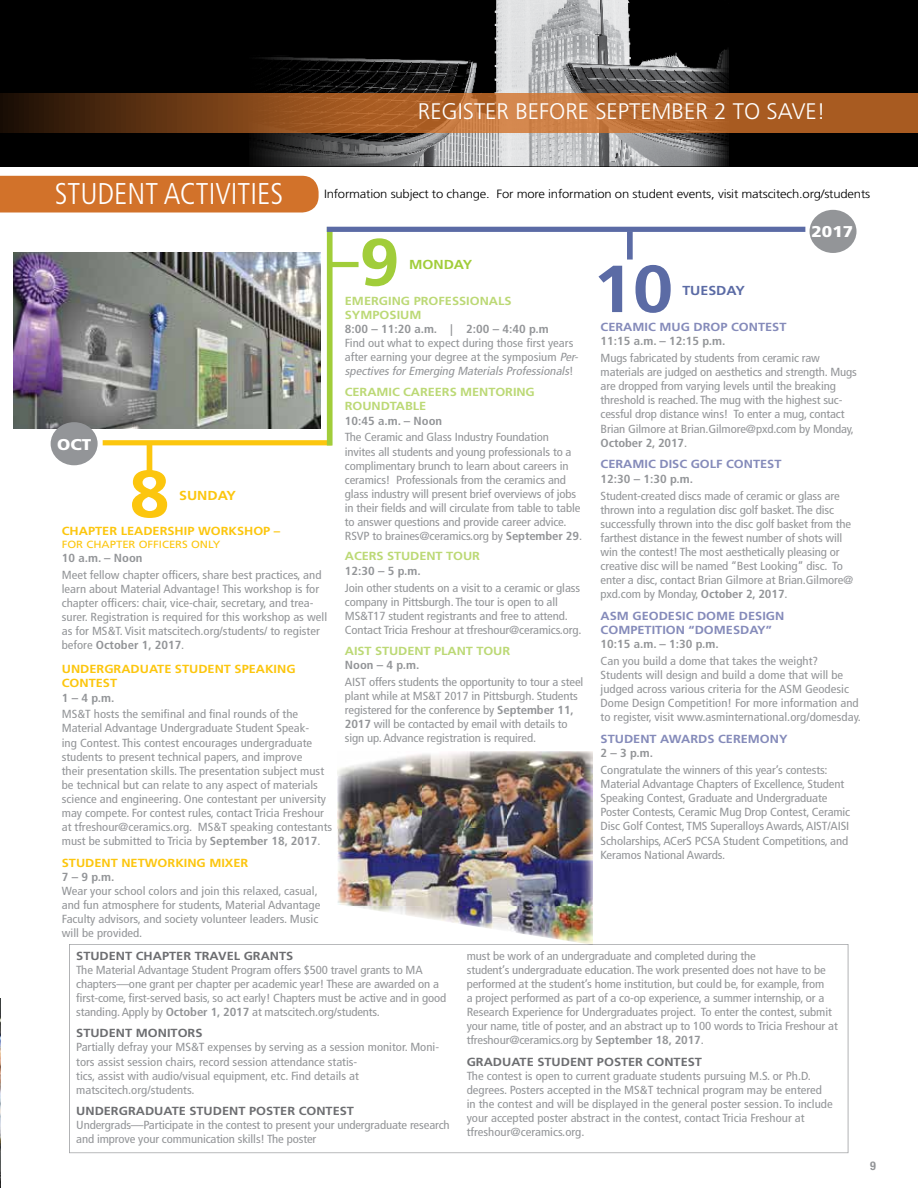
<style>
.page{position:relative;width:918px;height:1188px;background:#fff}
.page>*{position:absolute;margin:0;border:0;box-sizing:border-box;transform-origin:0 0}
.t1{font:700 66.45px "Frutiger";color:#5b6ba5;scale:1.09 1}
.t2{font:700 66.45px "Frutiger";color:#fcc60e;scale:1.09 1}
.t3{font:700 66.45px "Frutiger";color:#a1cd3a;scale:1.09 1}
.t4{font:300 condensed 30px "Frutiger";color:#fff}
.t5{font:300 22.5px "Frutiger";color:#fff}
.t6{font:900 15.6px "Frutiger";color:#fff;scale:1.09 1}
.t7{font:700 13.05px "Frutiger";color:#5b6ba5;scale:1.09 1}
.t8{font:700 13.05px "Frutiger";color:#fcc60e;scale:1.09 1}
.t9{font:700 13.05px "Frutiger";color:#a1cd3a;scale:1.09 1}
.t10{font:300 12px "Frutiger";letter-spacing:-.015em;color:#000;scale:1.09 1}
.t11{font:700 condensed 12px "Helvetica Neue";color:#939598}
.t12{font:condensed 11.7px/14.1px "Frutiger";letter-spacing:-.01em;color:#939598;scale:1.09 1}
.t13{font:700 condensed 11.7px "Frutiger";color:#939598;scale:1.09 1}
.t14{font:700 11.7px/14.1px "Frutiger";color:#858bba;scale:1.09 1}
.t15{font:700 11.7px "Frutiger";color:#6d6e71;scale:1.09 1}
.t16{font:700 11.7px/14.1px "Frutiger";letter-spacing:-.005em;color:#bcd976;scale:1.09 1}
.t17{font:700 11.7px/14.1px "Frutiger";color:#fcc60e;scale:1.09 1}
.t18{font:10.35px "Frutiger";color:#fcc60e;scale:1.09 1}
.s1{font-weight:700}
.s2{font-style:italic}
</style>
<div class="page">
<div style="left:0;top:0;width:918px;height:166px;background:#000"></div>
<img style="left:253px;top:0;width:475px;height:166px">
<svg style="left:0;top:93px;width:918px;height:40px;background:#955524"></svg>
<div style="left:0;top:176px;width:319px;height:37px;background:#d2722a"></div>
<svg style="left:69px;top:944px;width:779px;height:209px"></svg>
<div style="left:147px;top:443px;width:5px;height:28px;background:#fcc60e"></div>
<img style="left:13px;top:253px;width:307px;height:175px">
<img style="left:338px;top:751px;width:255px;height:155px">
<img style="left:355px;top:906px;width:153px;height:24px">
<img style="left:508px;top:906px;width:85px;height:39px">
<div style="left:103px;top:440px;width:229px;height:6px;background:#fcc60e"></div>
<div style="left:51px;top:422px;width:47px;height:43px;background:#939598;border-radius:50%"></div>
<div style="left:327px;top:227px;width:5px;height:219px;background:#a1cd3a"></div>
<div style="left:331px;top:262px;width:28px;height:5px;background:#a1cd3a"></div>
<div style="left:327px;top:227px;width:478px;height:5px;background:#5b6ba5"></div>
<div style="left:810px;top:210px;width:47px;height:43px;background:#939598;border-radius:50%"></div>
<div style="left:627px;top:231px;width:6px;height:29px;background:#5b6ba5"></div>
<img style="left:0;top:998px;width:1px;height:190px">
<h2 class="t4" style="left:55px;top:176px;width:230px">STUDENT ACTIVITIES</h2>
<h3 class="t5" style="left:418px;top:99px;width:409px">REGISTER BEFORE SEPTEMBER 2 TO SAVE!</h3>
<p class="t10" style="left:324px;top:187px;width:503px">Information subject to change. For more information on student events, visit matscitech.org/students</p>
<h3 class="t6" style="left:57px;top:435px;width:33px">OCT</h3>
<h1 class="t2" style="left:129px;top:455px;width:38px">8</h1>
<p class="t8" style="left:179px;top:488px;width:54px">SUNDAY</p>
<p class="t17" style="left:62px;top:524px;width:202px">CHAPTER LEADERSHIP WORKSHOP –</p>
<p class="t18" style="left:62px;top:538px;width:147px">FOR CHAPTER OFFICERS ONLY</p>
<p class="t13" style="left:62px;top:551px;width:76px">10 a.m. – Noon</p>
<p class="t12" style="left:62px;top:568px;width:245px">Meet fellow chapter officers, share best practices, and learn about Material Advantage! This workshop is for chapter officers: chair, vice-chair, secretary, and trea&shy;surer. Registration is required for this workshop as well as for MS&amp;T. Visit matscitech.org/students/ to register before <span class="s1">October 1, 2017</span>.</p>
<p class="t17" style="left:62px;top:662px;width:216px">UNDERGRADUATE STUDENT SPEAKING<br>CONTEST</p>
<p class="t13" style="left:62px;top:691px;width:50px">1 – 4 p.m.</p>
<p class="t12" style="left:62px;top:707px;width:250px">MS&amp;T hosts the semifinal and final rounds of the Material Advantage Undergraduate Student Speak-<br>ing Contest. This contest encourages undergraduate students to present technical papers, and improve<br>their presentation skills. The presentation subject must be technical but can relate to any aspect of materials science and engineering. One contestant per university may compete. For contest rules, contact Tricia Freshour at tfreshour@ceramics.org. MS&amp;T speaking contestants must be submitted to Tricia by <span class="s1">September 18, 2017</span>.</p>
<p class="t17" style="left:62px;top:856px;width:173px">STUDENT NETWORKING MIXER</p>
<p class="t13" style="left:62px;top:870px;width:50px">7 – 9 p.m.</p>
<p class="t12" style="left:62px;top:884px;width:239px">Wear your school colors and join this relaxed, casual, and fun atmosphere for students, Material Advantage Faculty advisors, and society volunteer leaders. Music will be provided.</p>
<h1 class="t3" style="left:359px;top:223px;width:38px">9</h1>
<p class="t9" style="left:409px;top:256px;width:60px">MONDAY</p>
<p class="t16" style="left:345px;top:294px;width:154px">EMERGING PROFESSIONALS<br>SYMPOSIUM</p>
<p class="t13" style="left:345px;top:322px;width:188px">8:00 – 11:20 a.m. | 2:00 – 4:40 p.m</p>
<p class="t12" style="left:345px;top:336px;width:218px">Find out what to expect during those first years after earning your degree at the symposium <span class="s2">Per&shy;spectivesforEmerging MaterialsProfessionals</span>!</p>
<p class="t16" style="left:345px;top:384px;width:176px">CERAMIC CAREERS MENTORING<br>ROUNDTABLE</p>
<p class="t13" style="left:345px;top:414px;width:91px">10:45 a.m. – Noon</p>
<p class="t12" style="left:345px;top:430px;width:219px">The Ceramic and Glass Industry Foundation invites all students and young professionals to a complimentary brunch to learn about careers in ceramics! Professionals from the ceramics and glass industry will present brief overviews of jobs in their fields and will circulate from table to table to answer questions and provide career advice.<br>RSVP to braines@ceramics.org by <span class="s1">September 29</span>.</p>
<p class="t16" style="left:345px;top:549px;width:125px">ACERS STUDENT TOUR</p>
<p class="t13" style="left:345px;top:564px;width:71px">12:30 – 5 p.m.</p>
<p class="t12" style="left:345px;top:581px;width:219px">Join other students on a visit to a ceramic or glass company in Pittsburgh. The tour is open to all MS&amp;T17 student registrants and free to attend.<br>Contact Tricia Freshour at tfreshour@ceramics.org.</p>
<p class="t16" style="left:345px;top:644px;width:153px">AIST STUDENT PLANT TOUR</p>
<p class="t13" style="left:345px;top:658px;width:70px">Noon – 4 p.m.</p>
<p class="t12" style="left:345px;top:675px;width:220px">AIST offers students the opportunity to tour a steel plant while at MS&amp;T 2017 in Pittsburgh. Students registered for the conference by <span class="s1">September 11, 2017</span> will be contacted by email with details to sign up. Advance registration is required.</p>
<h3 class="t6" style="left:812px;top:222px;width:40px">2017</h3>
<h1 class="t1" style="left:593px;top:250px;width:75px">10</h1>
<p class="t7" style="left:682px;top:283px;width:59px">TUESDAY</p>
<p class="t14" style="left:601px;top:320px;width:172px">CERAMIC MUG DROP CONTEST</p>
<p class="t13" style="left:601px;top:334px;width:116px">11:15 a.m. – 12:15 p.m.</p>
<p class="t12" style="left:601px;top:351px;width:237px">Mugs fabricated by students from ceramic raw materials are judged on aesthetics and strength. Mugs are dropped from varying levels until the breaking threshold is reached. The mug with the highest suc&shy;cessful drop distance wins! To enter a mug, contact Brian Gilmore at Brian.Gilmore@pxd.com by Monday, <span class="s1">October 2, 2017</span>.</p>
<p class="t14" style="left:601px;top:457px;width:167px">CERAMIC DISC GOLF CONTEST</p>
<p class="t13" style="left:601px;top:472px;width:86px">12:30 – 1:30 p.m.</p>
<p class="t12" style="left:601px;top:489px;width:234px">Student-created discs made of ceramic or glass are thrown into a regulation disc golf basket. The disc successfully thrown into the disc golf basket from the farthest distance in the fewest number of shots will win the contest! The most aesthetically pleasing or creative disc will be named “Best Looking” disc. To enter a disc, contact Brian Gilmore at Brian.Gilmore@ pxd.com by Monday, <span class="s1">October 2, 2017</span>.</p>
<p class="t14" style="left:601px;top:609px;width:170px">ASM GEODESIC DOME DESIGN<br>COMPETITION “DOMESDAY”</p>
<p class="t13" style="left:601px;top:637px;width:110px">10:15 a.m. – 1:30 p.m.</p>
<p class="t12" style="left:601px;top:654px;width:240px">Can you build a dome that takes the weight?<br>Students will design and build a dome that will be judged across various criteria for the ASM Geodesic Dome Design Competition! For more information and to register, visit www.asminternational.org/domesday.</p>
<p class="t14" style="left:601px;top:732px;width:173px">STUDENT AWARDS CEREMONY</p>
<p class="t13" style="left:601px;top:746px;width:50px">2 – 3 p.m.</p>
<p class="t12" style="left:601px;top:763px;width:231px">Congratulate the winners of this year’s contests:<br>Material Advantage Chapters of Excellence, Student Speaking Contest, Graduate and Undergraduate Poster Contests, Ceramic Mug Drop Contest, Ceramic Disc Golf Contest, TMS Superalloys Awards, AIST/AISI Scholarships, ACerS PCSA Student Competitions, and Keramos National Awards.</p>
<p class="t15" style="left:76px;top:949px;width:201px">STUDENT CHAPTER TRAVEL GRANTS</p>
<p class="t12" style="left:76px;top:963px;width:341px">The Material Advantage Student Program offers $500 travel grants to MA chapters—one grant per chapter per academic year! These are awarded on a first-come, first-served basis, so act early! Chapters must be active and in good standing. Apply by <span class="s1">October 1, 2017</span> at matscitech.org/students.</p>
<p class="t15" style="left:76px;top:1026px;width:117px">STUDENT MONITORS</p>
<p class="t12" style="left:76px;top:1040px;width:335px">Partially defray your MS&amp;T expenses by serving as a session monitor. Moni&shy;tors assist session chairs, record session attendance statis-<br>tics, assist with audio/visual equipment, etc. Find details at matscitech.org/students.</p>
<p class="t15" style="left:76px;top:1104px;width:256px">UNDERGRADUATE STUDENT POSTER CONTEST</p>
<p class="t12" style="left:76px;top:1118px;width:344px">Undergrads—Participate in the contest to present your undergraduate research and improve your communication skills! The poster</p>
<p class="t12" style="left:467px;top:949px;width:342px">must be work of an undergraduate and completed during the<br>student’s undergraduate education. The work presented does not have to be performed at the student’s home institution, but could be, for example, from<br>a project performed as part of a co-op experience, a summer internship, or a Research Experience for Undergraduates project. To enter the contest, submit your name, title of poster, and an abstract up to 100 words to Tricia Freshour at tfreshour@ceramics.org by <span class="s1">September 18, 2017</span>.</p>
<p class="t15" style="left:467px;top:1055px;width:217px">GRADUATE STUDENT POSTER CONTEST</p>
<p class="t12" style="left:467px;top:1069px;width:337px">The contest is open to current graduate students pursuing M.S. or Ph.D. degrees. Posters accepted in the MS&amp;T technical program may be entered in the contest and will be displayed in the general poster session. To include your accepted poster abstract in the contest, contact Tricia Freshour at tfreshour@ceramics.org.</p>
<p class="t11" style="left:870px;top:1159px;width:7px">9</p>
</div>
